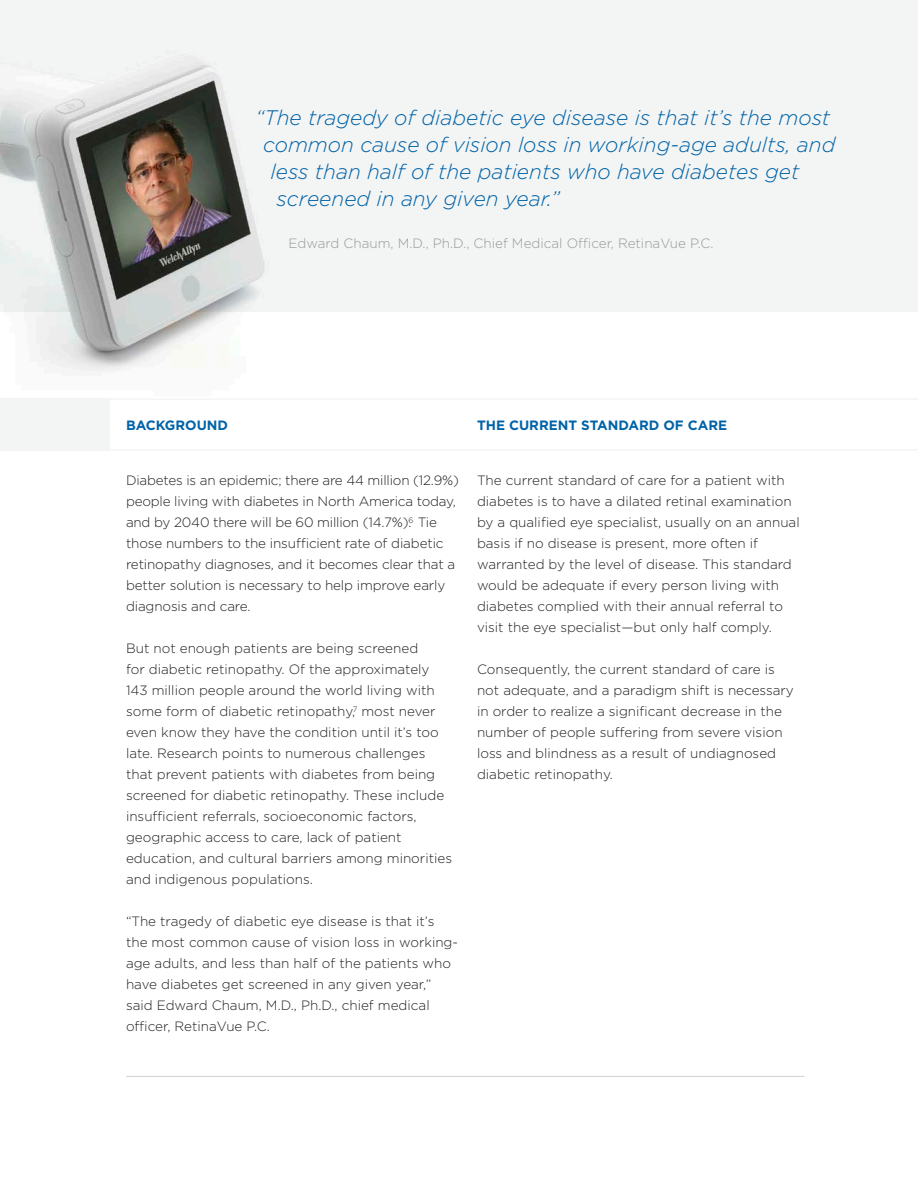
<style>
.page{position:relative;width:918px;height:1188px;background:#fff}
.page>*{position:absolute;margin:0;border:0;box-sizing:border-box;transform-origin:0 0}
.t1{font:italic 300 21px "Gotham";color:#0163a7}
.t2{font:300 13.5px/21px "Gotham";color:#231f20}
.t3{font:300 13.5px "Gotham";color:#989898}
.t4{font:700 13.5px "Gotham";color:#0163a7}
</style>
<div class="page">
<div style="left:0;top:0;width:918px;height:311px;background:#f3f4f4"></div>
<img style="left:39px;top:262px;width:258px;height:109px">
<img style="left:0;top:61px;width:264px;height:289px">
<hr style="left:126px;top:1076px;width:679px;height:1px;background:#d3d2d2">
<div style="left:0;top:398px;width:110px;height:53px;background:#f3f4f4"></div>
<svg style="left:110px;top:399px;width:808px;height:51px"></svg>
<p class="t1" style="left:256px;top:104px;width:576px">“The tragedy of diabetic eye disease is that it’s the most</p>
<p class="t1" style="left:263px;top:131px;width:574px">common cause of vision loss in working-age adults, and</p>
<p class="t1" style="left:271px;top:158px;width:530px">less than half of the patients who have diabetes get</p>
<p class="t1" style="left:277px;top:185px;width:285px">screened in any given year.”</p>
<p class="t3" style="left:289px;top:234px;width:426px">Edward Chaum, M.D., Ph.D., Chief Medical Officer, RetinaVue P.C.</p>
<p class="t4" style="left:126px;top:416px;width:104px">BACKGROUND</p>
<p class="t4" style="left:477px;top:416px;width:252px">THE CURRENT STANDARD OF CARE</p>
<p class="t2" style="left:126px;top:469px;width:334px">Diabetes is an epidemic; there are 44 million (12.9%) people living with diabetes in North America today, and by 2040 there will be 60 million (14.7%).<sup>6</sup> Tie those numbers to the insufficient rate of diabetic retinopathy diagnoses, and it becomes clear that a better solution is necessary to help improve early diagnosis and care.</p>
<p class="t2" style="left:126px;top:637px;width:328px">But not enough patients are being screened<br>for diabetic retinopathy. Of the approximately 143 million people around the world living with some form of diabetic retinopathy,<sup>7</sup> most never even know they have the condition until it’s too late. Research points to numerous challenges that prevent patients with diabetes from being screened for diabetic retinopathy. These include insufficient referrals, socioeconomic factors, geographic access to care, lack of patient education, and cultural barriers among minorities and indigenous populations.</p>
<p class="t2" style="left:126px;top:910px;width:334px">“The tragedy of diabetic eye disease is that it’s the most common cause of vision loss in working&shy;age adults, and less than half of the patients who have diabetes get screened in any given year,” said Edward Chaum, M.D., Ph.D., chief medical officer, RetinaVue P.C.</p>
<p class="t2" style="left:477px;top:469px;width:324px">The current standard of care for a patient with diabetes is to have a dilated retinal examination by a qualified eye specialist, usually on an annual basis if no disease is present, more often if warranted by the level of disease. This standard would be adequate if every person living with diabetes complied with their annual referral to visit the eye specialist—but only half comply.</p>
<p class="t2" style="left:477px;top:658px;width:318px">Consequently, the current standard of care is not adequate, and a paradigm shift is necessary in order to realize a significant decrease in the number of people suffering from severe vision loss and blindness as a result of undiagnosed diabetic retinopathy.</p>
</div>
